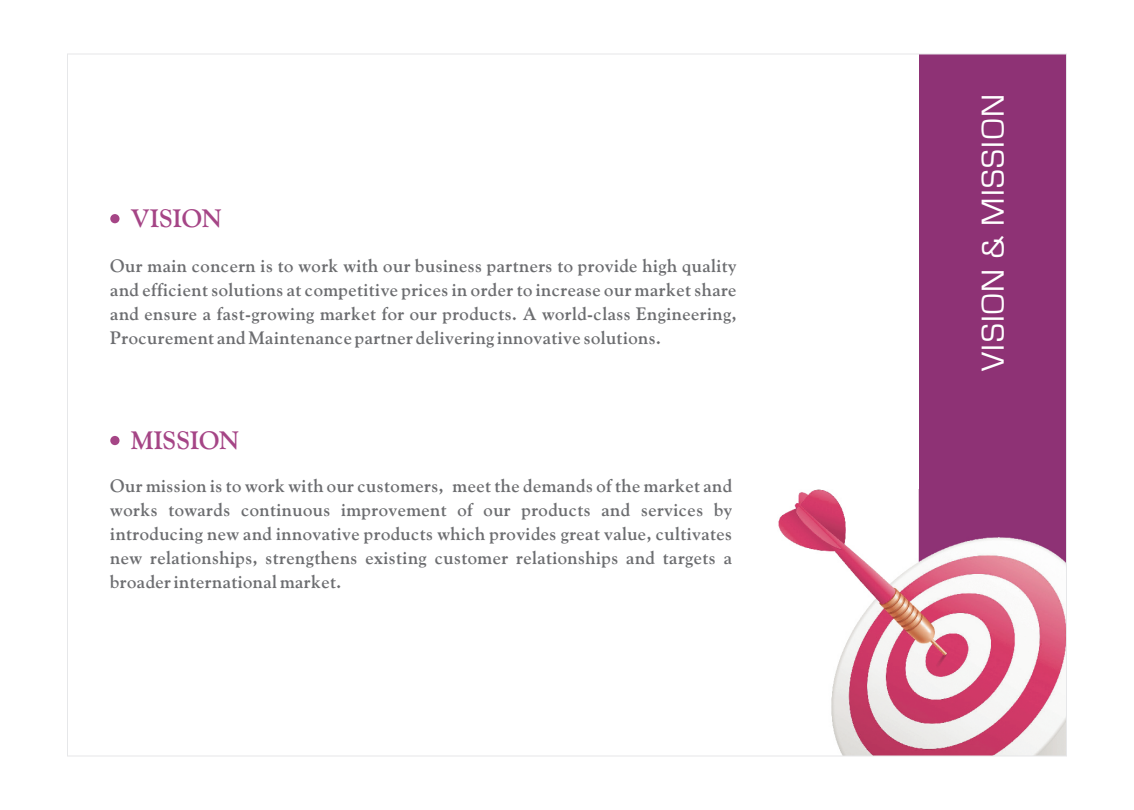
<style>
.page{position:relative;width:1134px;height:810px;background:#fff}
.page>*{position:absolute;margin:0;border:0;box-sizing:border-box;transform-origin:0 0}
.t1{font:33px "Eurostile";letter-spacing:.05em;color:#fff}
.t2{font:700 25.2px "Goudy Old Style";color:#a54586}
.t3{font:700 18px/24.2px "Goudy Old Style";letter-spacing:.025em;color:#6c6d70;text-align:justify}
</style>
<div class="page">
<div style="left:919px;top:54px;width:147px;height:702px;background:#8e3275"></div>
<img style="left:778px;top:489px;width:287px;height:265px">
<div style="left:110px;top:214px;width:10px;height:9px;background:#a54586;border-radius:50%"></div>
<div style="left:110px;top:436px;width:10px;height:9px;background:#a54586;border-radius:50%"></div>
<h2 class="t2" style="left:131px;top:209px;width:93px">VISION</h2>
<p class="t3" style="left:110px;top:255px;width:628px">Our main concern is to work with our business partners to provide high quality and efficient solutions at competitive prices in order to increase our market share and ensure a fast-growing market for our products. A world-class Engineering, Procurement and Maintenance partner delivering innovative solutions.</p>
<h2 class="t2" style="left:131px;top:431px;width:110px">MISSION</h2>
<p class="t3" style="left:110px;top:475px;width:623px">Our mission is to work with our customers, meet the demands of the market and works towards continuous improvement of our products and services by introducing new and innovative products which provides great value, cultivates new relationships, strengthens existing customer relationships and targets a broader international market.</p>
<h1 class="t1" style="left:982px;top:371px;width:278px;rotate:-90deg">VISION &amp; MISSION</h1>
</div>
